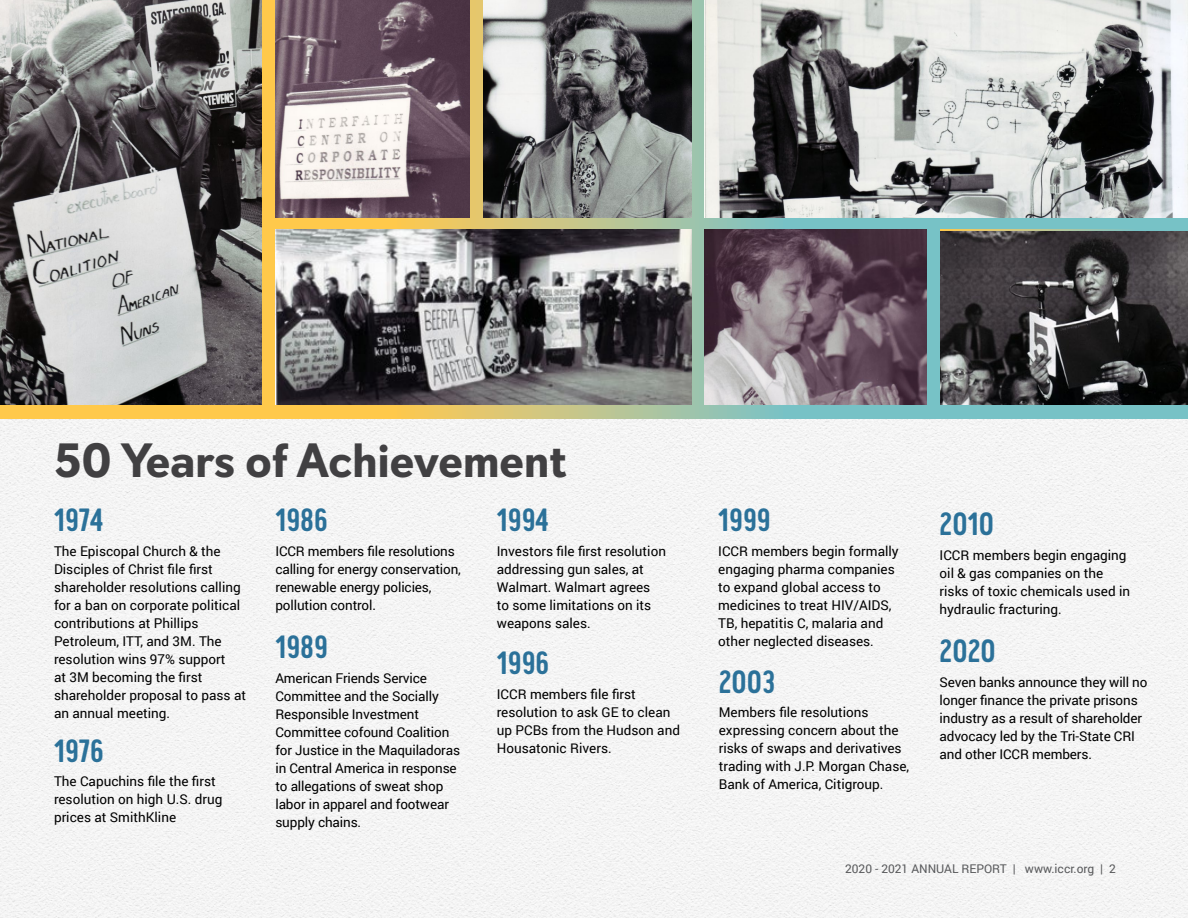
<style>
.page{position:relative;width:1188px;height:918px;background:#fff}
.page>*{position:absolute;margin:0;border:0;box-sizing:border-box;transform-origin:0 0}
.t1{font:700 48px "Davis Sans";letter-spacing:-.01em;color:#414042}
.t2{font:30px "Cervo Neue Semi Bold Neue";color:#2b7199}
.t3{font:13.5px/18px "Roboto";color:#000}
.t4{font:12px "Roboto";color:#58595b}
</style>
<div class="page">
<div style="left:0;top:418px;width:1188px;height:500px;background:#f5f5f5"></div>
<svg style="left:0;top:0;width:1188px;height:418px"></svg>
<img style="left:0;top:0;width:262px;height:405px">
<img style="left:275px;top:0;width:195px;height:218px">
<img style="left:705px;top:230px;width:221px;height:175px">
<img style="left:940px;top:231px;width:248px;height:174px">
<img style="left:275px;top:230px;width:416px;height:175px">
<img style="left:483px;top:0;width:208px;height:218px">
<img style="left:705px;top:0;width:483px;height:218px">
<h1 class="t1" style="left:54px;top:431px;width:515px">50 Years of Achievement</h1>
<h2 class="t2" style="left:54px;top:500px;width:51px">1974</h2>
<p class="t3" style="left:54px;top:542px;width:194px">The Episcopal Church &amp; the<br>Disciples of Christ file first shareholder resolutions calling for a ban on corporate political contributions at Phillips<br>Petroleum, ITT, and 3M. The resolution wins 97% support<br>at 3M becoming the first shareholder proposal to pass at an annual meeting.</p>
<h2 class="t2" style="left:54px;top:730px;width:52px">1976</h2>
<p class="t3" style="left:54px;top:772px;width:170px">The Capuchins file the first resolution on high U.S. drug prices at SmithKline</p>
<h2 class="t2" style="left:275px;top:500px;width:54px">1986</h2>
<p class="t3" style="left:275px;top:542px;width:187px">ICCR members file resolutions calling for energy conservation, renewable energy policies, pollution control.</p>
<h2 class="t2" style="left:275px;top:627px;width:54px">1989</h2>
<p class="t3" style="left:275px;top:669px;width:186px">American Friends Service<br>Committee and the Socially<br>Responsible Investment<br>Committee cofound Coalition for Justice in the Maquiladoras in Central America in response to allegations of sweat shop labor in apparel and footwear supply chains.</p>
<h2 class="t2" style="left:497px;top:500px;width:54px">1994</h2>
<p class="t3" style="left:497px;top:542px;width:171px">Investors file first resolution addressing gun sales, at<br>Walmart. Walmart agrees to some limitations on its weapons sales.</p>
<h2 class="t2" style="left:497px;top:643px;width:54px">1996</h2>
<p class="t3" style="left:497px;top:684px;width:185px">ICCR members file first resolution to ask GE to clean up PCBs from the Hudson and<br>Housatonic Rivers.</p>
<h2 class="t2" style="left:718px;top:500px;width:54px">1999</h2>
<p class="t3" style="left:718px;top:542px;width:182px">ICCR members begin formally engaging pharma companies to expand global access to medicines to treat HIV/AIDS,<br>TB, hepatitis C, malaria and other neglected diseases.</p>
<h2 class="t2" style="left:719px;top:661px;width:58px">2003</h2>
<p class="t3" style="left:719px;top:703px;width:192px">Members file resolutions expressing concern about the risks of swaps and derivatives trading with J.P. Morgan Chase,<br>Bank of America, Citigroup.</p>
<h2 class="t2" style="left:940px;top:504px;width:56px">2010</h2>
<p class="t3" style="left:940px;top:545px;width:192px">ICCR members begin engaging oil &amp; gas companies on the risks of toxic chemicals used in hydraulic fracturing.</p>
<h2 class="t2" style="left:940px;top:631px;width:58px">2020</h2>
<p class="t3" style="left:940px;top:672px;width:209px">Seven banks announce they will no longer finance the private prisons industry as a result of shareholder advocacy led by the Tri-State CRI and other ICCR members.</p>
<p class="t4" style="left:845px;top:860px;width:272px">2020 - 2021 ANNUAL REPORT | www.iccr.org | 2</p>
</div>
